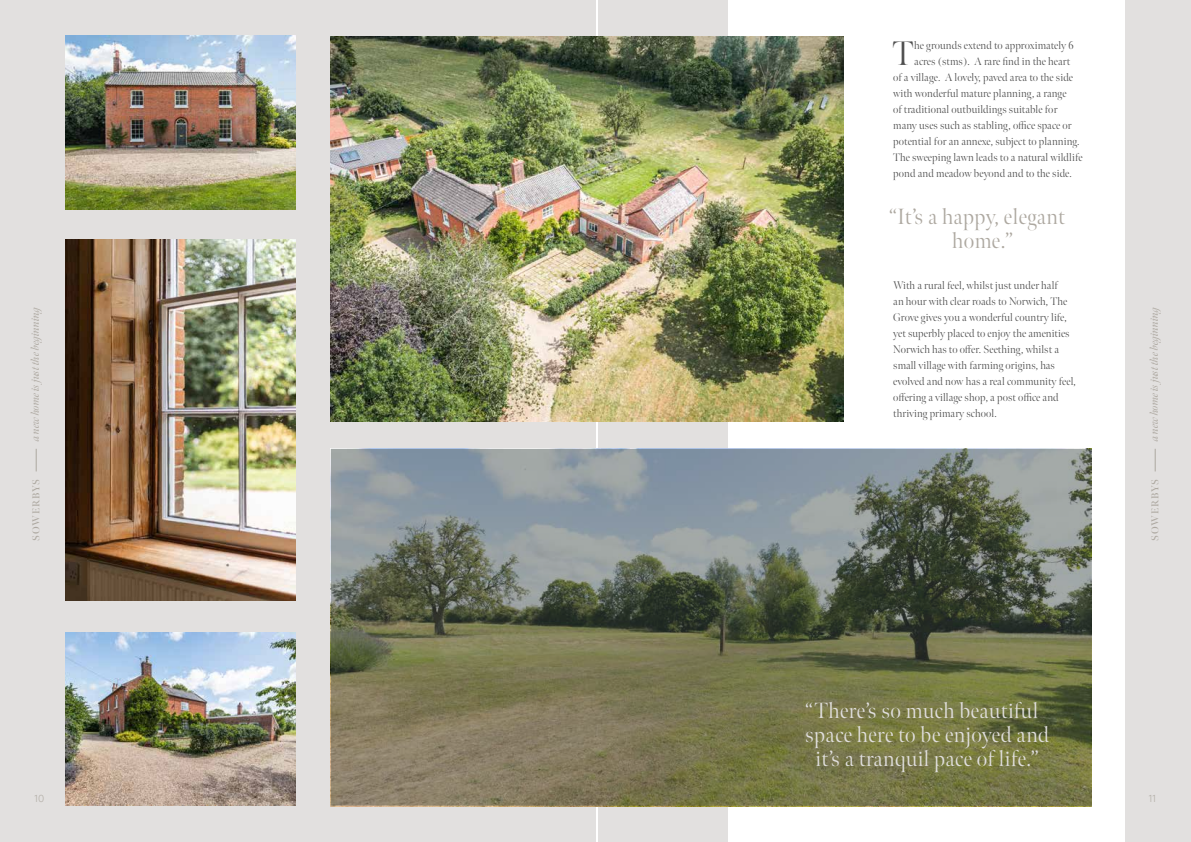
<style>
.page{position:relative;width:1191px;height:842px;background:#fff}
.page>*{position:absolute;margin:0;border:0;box-sizing:border-box;transform-origin:0 0}
.t1{font:300 34px "Meno Banner";color:#4f4f4f}
.t2{font:300 22px/24px "Meno Banner";letter-spacing:.02em;color:#e1dfde;text-align:center}
.t3{font:300 22px/24px "Meno Banner";letter-spacing:.02em;color:#ada8a0;text-align:center}
.t4{font:300 11px/16px "Meno Banner";letter-spacing:.01em;color:#4f4f4f}
.t5{font:italic 11px "Meno Banner";letter-spacing:-.01em;color:#ada8a0}
.t6{font:600 10px "Meno Banner";letter-spacing:.08em;color:#ada8a0}
.t7{font:300 10px "Quasimoda";color:#ada8a0}
</style>
<div class="page">
<div style="left:0;top:0;width:595px;height:842px;background:#e2e0df"></div>
<div style="left:597px;top:0;width:594px;height:842px;background:#e2e0df"></div>
<svg style="left:36px;top:449px;width:1px;height:22px"></svg>
<svg style="left:1155px;top:449px;width:1px;height:22px"></svg>
<div style="left:728px;top:0;width:396px;height:842px;background:#fff"></div>
<img style="left:331px;top:36px;width:513px;height:385px">
<svg style="left:331px;top:449px;width:760px;height:357px;background:#757963"></svg>
<img style="left:66px;top:240px;width:229px;height:360px">
<img style="left:66px;top:36px;width:229px;height:174px">
<img style="left:66px;top:632px;width:229px;height:174px">
<h1 class="t1" style="left:892px;top:33px;width:23px">T</h1>
<p class="t4" style="left:914px;top:38px;width:161px">he grounds extend to approximately 6</p>
<p class="t4" style="left:914px;top:54px;width:157px">acres (stms). A rare find in the heart</p>
<p class="t4" style="left:893px;top:70px;width:181px">of a village. A lovely, paved area to the side</p>
<p class="t4" style="left:893px;top:86px;width:175px">with wonderful mature planning, a range</p>
<p class="t4" style="left:893px;top:102px;width:166px">of traditional outbuildings suitable for</p>
<p class="t4" style="left:893px;top:118px;width:180px">many uses such as stabling, office space or</p>
<p class="t4" style="left:893px;top:134px;width:188px">potential for an annexe, subject to planning.</p>
<p class="t4" style="left:893px;top:150px;width:191px">The sweeping lawn leads to a natural wildlife</p>
<p class="t4" style="left:893px;top:166px;width:180px">pond and meadow beyond and to the side.</p>
<h2 class="t3" style="left:888px;top:205px;width:178px">“It’s a happy, elegant home.”</h2>
<p class="t4" style="left:893px;top:278px;width:184px">With a rural feel, whilst just under half<br>an hour with clear roads to Norwich, The Grove gives you a wonderful country life, yet superbly placed to enjoy the amenities Norwich has to offer. Seething, whilst a small village with farming origins, has evolved and now has a real community feel, offering a village shop, a post office and thriving primary school.</p>
<p class="t5" style="left:29px;top:441px;width:138px;rotate:-90deg">a new home is just the beginning</p>
<p class="t5" style="left:1147px;top:441px;width:138px;rotate:-90deg">a new home is just the beginning</p>
<p class="t6" style="left:30px;top:541px;width:63px;rotate:-90deg">SOWERBYS</p>
<p class="t6" style="left:1149px;top:541px;width:63px;rotate:-90deg">SOWERBYS</p>
<h2 class="t2" style="left:805px;top:699px;width:246px">“There’s so much beautiful space here to be enjoyed and it’s a tranquil pace of life.”</h2>
<p class="t7" style="left:35px;top:791px;width:11px">10</p>
<p class="t7" style="left:1148px;top:791px;width:9px">11</p>
</div>
